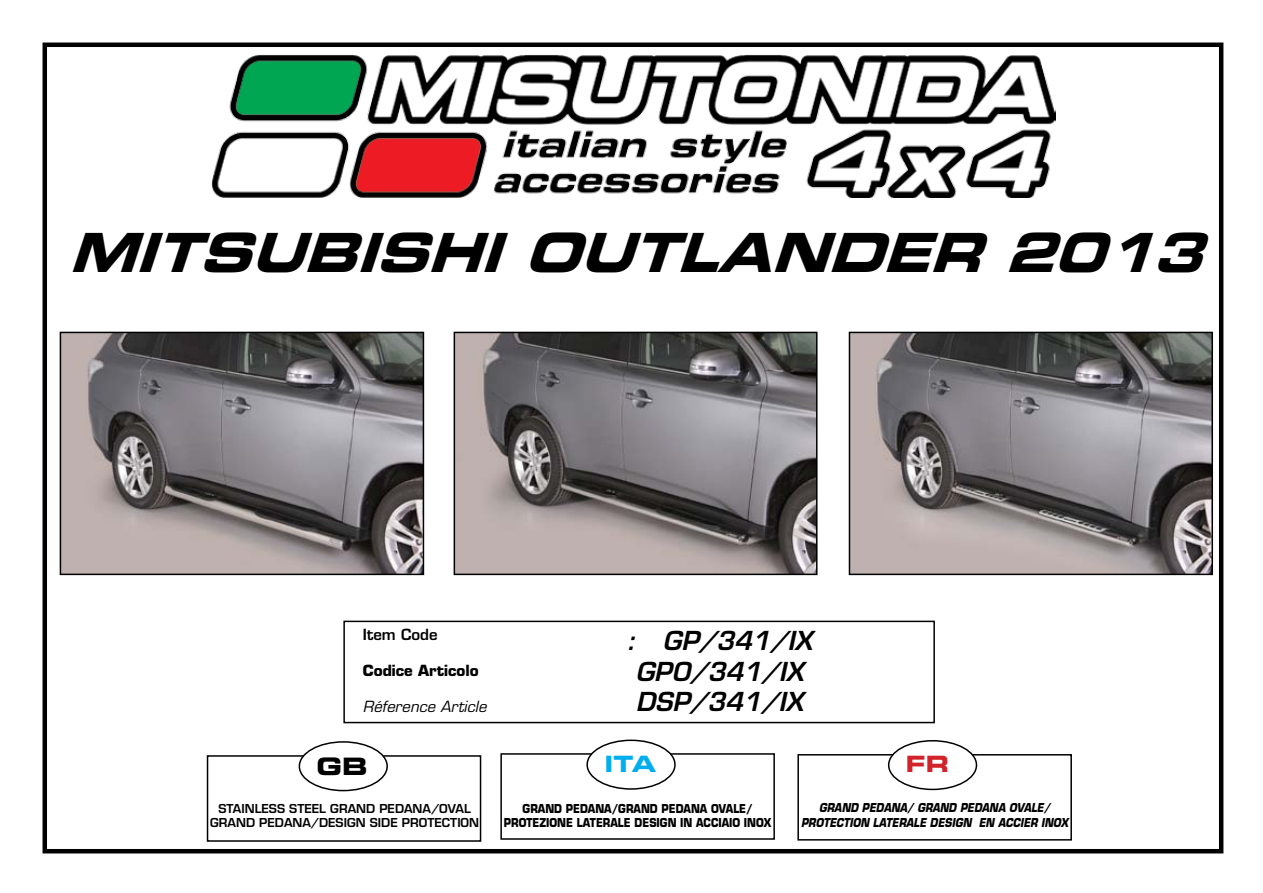
<style>
.page{position:relative;width:1263px;height:893px;background:#fff}
.page>*{position:absolute;margin:0;border:0;box-sizing:border-box;transform-origin:0 0}
.t1{font:italic 54px "Eurostile LT Std Bold Ex 2";color:#000;scale:.92 1}
.t2{font:italic 600 25.5px/30.6px "Eurostile LT Std";color:#000;text-align:center}
.t3{font:24px "Eurostile LT Std Bold Ex 2";color:#000}
.t4{font:22.5px "Eurostile LT Std Bold Ex 2";color:#00aeef}
.t5{font:22.5px "Eurostile LT Std Bold Ex 2";color:#d2232a}
.t6{font:italic 15px "Eurostile LT Std";color:#000}
.t7{font:700 15px "Eurostile LT Std";color:#000}
.t8{font:600 15px "Eurostile LT Std";color:#000}
.t9{font:700 12px/14.4px "Eurostile LT Std";color:#000;text-align:center;scale:.85 1}
.t10{font:italic 700 12px/14.4px "Eurostile LT Std";color:#000;text-align:center;scale:.84 1}
.t11{font:600 12px/14.4px "Eurostile LT Std";color:#000;text-align:center}
</style>
<div class="page">
<div style="left:43px;top:43px;width:1180px;height:810px;border:4px solid #000"></div>
<img style="left:212px;top:55px;width:844px;height:142px">
<div style="left:343px;top:621px;width:592px;height:102px;border:2px solid #000"></div>
<div style="left:207px;top:755px;width:274px;height:87px;border:2px solid #000"></div>
<div style="left:299px;top:742px;width:88px;height:49px;background:#fff;border-radius:50%"></div>
<div style="left:299px;top:741px;width:89px;height:50px;border:2px solid #000;border-radius:50%"></div>
<div style="left:500px;top:753px;width:275px;height:87px;border:2px solid #000"></div>
<div style="left:587px;top:740px;width:88px;height:49px;background:#fff;border-radius:50%"></div>
<div style="left:586px;top:739px;width:90px;height:51px;border:2px solid #000;border-radius:50%"></div>
<div style="left:797px;top:754px;width:275px;height:87px;border:2px solid #000"></div>
<div style="left:889px;top:741px;width:87px;height:48px;background:#fff;border-radius:50%"></div>
<div style="left:888px;top:740px;width:89px;height:50px;border:2px solid #000;border-radius:50%"></div>
<img style="left:63px;top:335px;width:358px;height:237px">
<div style="left:60px;top:332px;width:364px;height:243px;border:2px solid #000"></div>
<img style="left:457px;top:335px;width:357px;height:237px">
<div style="left:454px;top:332px;width:363px;height:243px;border:2px solid #000"></div>
<img style="left:852px;top:335px;width:358px;height:237px">
<div style="left:849px;top:332px;width:364px;height:243px;border:2px solid #000"></div>
<h1 class="t1" style="left:69px;top:215px;width:1259px">MITSUBISHIOUTLANDER 2013</h1>
<p class="t8" style="left:363px;top:625px;width:76px">Item Code</p>
<p class="t7" style="left:363px;top:661px;width:117px">Codice Articolo</p>
<p class="t6" style="left:363px;top:697px;width:125px">Réference Article</p>
<h2 class="t2" style="left:627px;top:626px;width:187px">: GP/341/IX<br>GPO/341/IX<br>DSP/341/IX</h2>
<h3 class="t3" style="left:317px;top:749px;width:52px">GB</h3>
<p class="t11" style="left:210px;top:801px;width:270px">STAINLESS STEEL GRAND PEDANA/OVAL<br>GRAND PEDANA/DESIGN SIDE PROTECTION</p>
<h3 class="t4" style="left:604px;top:748px;width:53px">ITA</h3>
<h3 class="t5" style="left:906px;top:748px;width:45px">FR</h3>
<p class="t10" style="left:801px;top:801px;width:320px">GRAND PEDANA/ GRAND PEDANA OVALE/<br>PROTECTION LATERALE DESIGN EN ACCIER INOX</p>
<p class="t9" style="left:504px;top:801px;width:316px">GRAND PEDANA/GRAND PEDANA OVALE/<br>PROTEZIONE LATERALE DESIGN IN ACCIAIO INOX</p>
</div>
